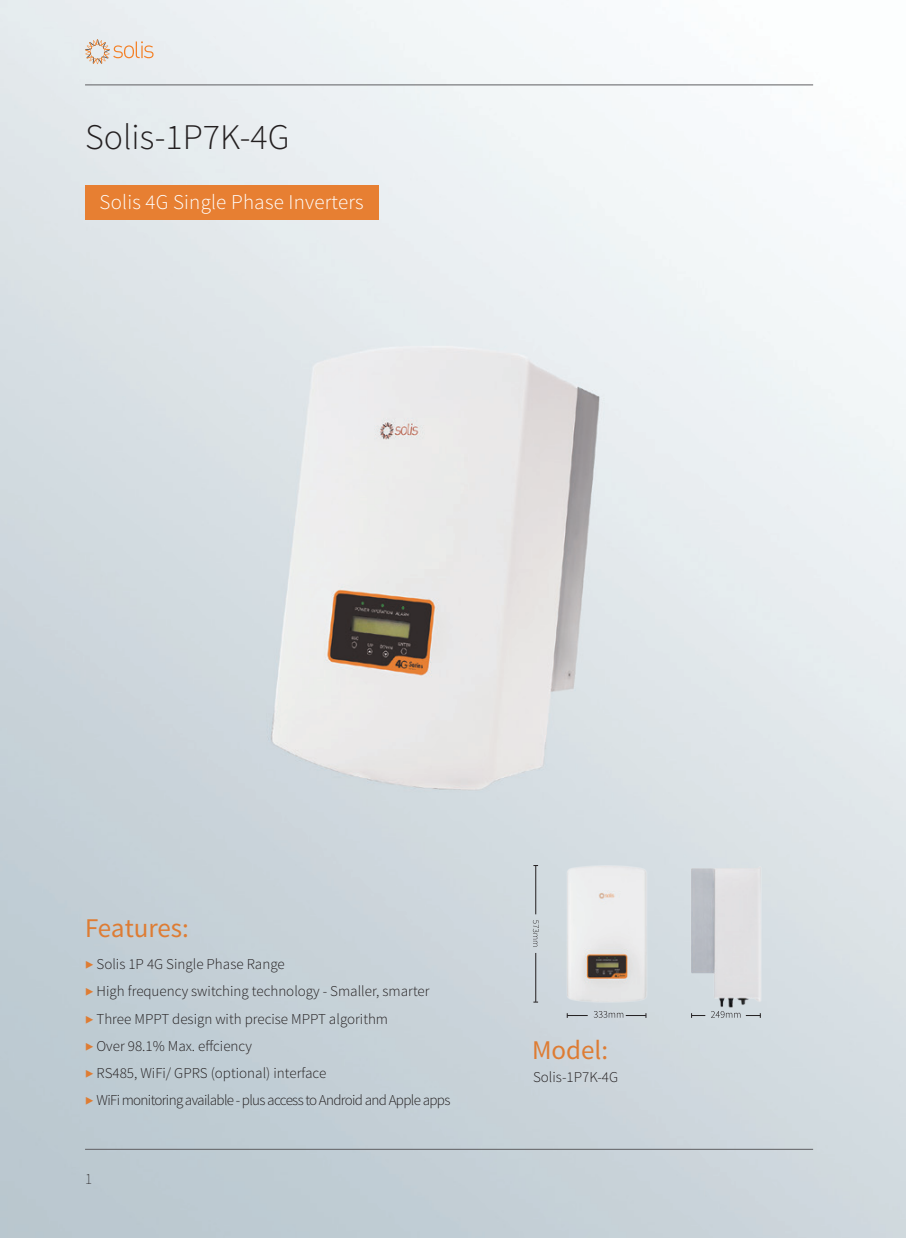
<style>
.page{position:relative;width:906px;height:1238px;background:#fff}
.page>*{position:absolute;margin:0;border:0;box-sizing:border-box;transform-origin:0 0}
.t1{font:300 36px "Source Sans Pro";color:#231f20}
.t2{font:27px "Source Sans Pro";color:#de7c33}
.t3{font:300 21px "Source Sans Pro";letter-spacing:.01em;color:#fff}
.t4{font:300 15px/27px "Source Sans Pro";color:#231f20}
.t5{font:200 13.5px "Source Han Sans SC";color:#231f20}
.s1{color:#de7c33}
</style>
<div class="page">
<img style="left:0;top:0;width:906px;height:1237px">
<svg style="left:85px;top:39px;width:68px;height:25px;background:#e5d7cc"></svg>
<hr style="left:85px;top:85px;width:728px;height:1px;background:#5f5f62">
<hr style="left:85px;top:1148px;width:728px;height:1px;background:#5f5f62">
<div style="left:85px;top:185px;width:293px;height:34px;background:#e77f32"></div>
<hr style="left:535px;top:952px;width:1px;height:49px;background:#231f20">
<svg style="left:691px;top:1013px;width:14px;height:4px"></svg>
<hr style="left:535px;top:865px;width:1px;height:49px;background:#231f20">
<svg style="left:746px;top:1013px;width:15px;height:4px"></svg>
<img style="left:557px;top:856px;width:100px;height:156px">
<svg style="left:533px;top:920px;width:6px;height:26px"></svg>
<svg style="left:711px;top:1010px;width:29px;height:7px"></svg>
<svg style="left:567px;top:1010px;width:79px;height:7px"></svg>
<img style="left:683px;top:861px;width:78px;height:149px">
<h1 class="t1" style="left:85px;top:115px;width:206px">Solis-1P7K-4G</h1>
<h3 class="t3" style="left:100px;top:189px;width:266px">Solis 4G Single Phase Inverters</h3>
<h2 class="t2" style="left:85px;top:911px;width:105px">Features:</h2>
<p class="t4" style="left:85px;top:951px;width:367px"><span class="s1">▶</span> Solis 1P 4G Single Phase Range<br><span class="s1">▶</span> High frequency switching technology - Smaller, smarter<br><span class="s1">▶</span> Three MPPT design with precise MPPT algorithm<br><span class="s1">▶</span> Over 98.1% Max. effciency<br><span class="s1">▶</span> RS485, WiFi/ GPRS (optional) interface<br><span class="s1">▶</span> WiFi monitoring available - plus access to Android and Apple apps</p>
<p class="t5" style="left:85px;top:1171px;width:9px">1</p>
<h2 class="t2" style="left:532px;top:1033px;width:78px">Model:</h2>
<p class="t4" style="left:533px;top:1063px;width:87px">Solis-1P7K-4G</p>
</div>
